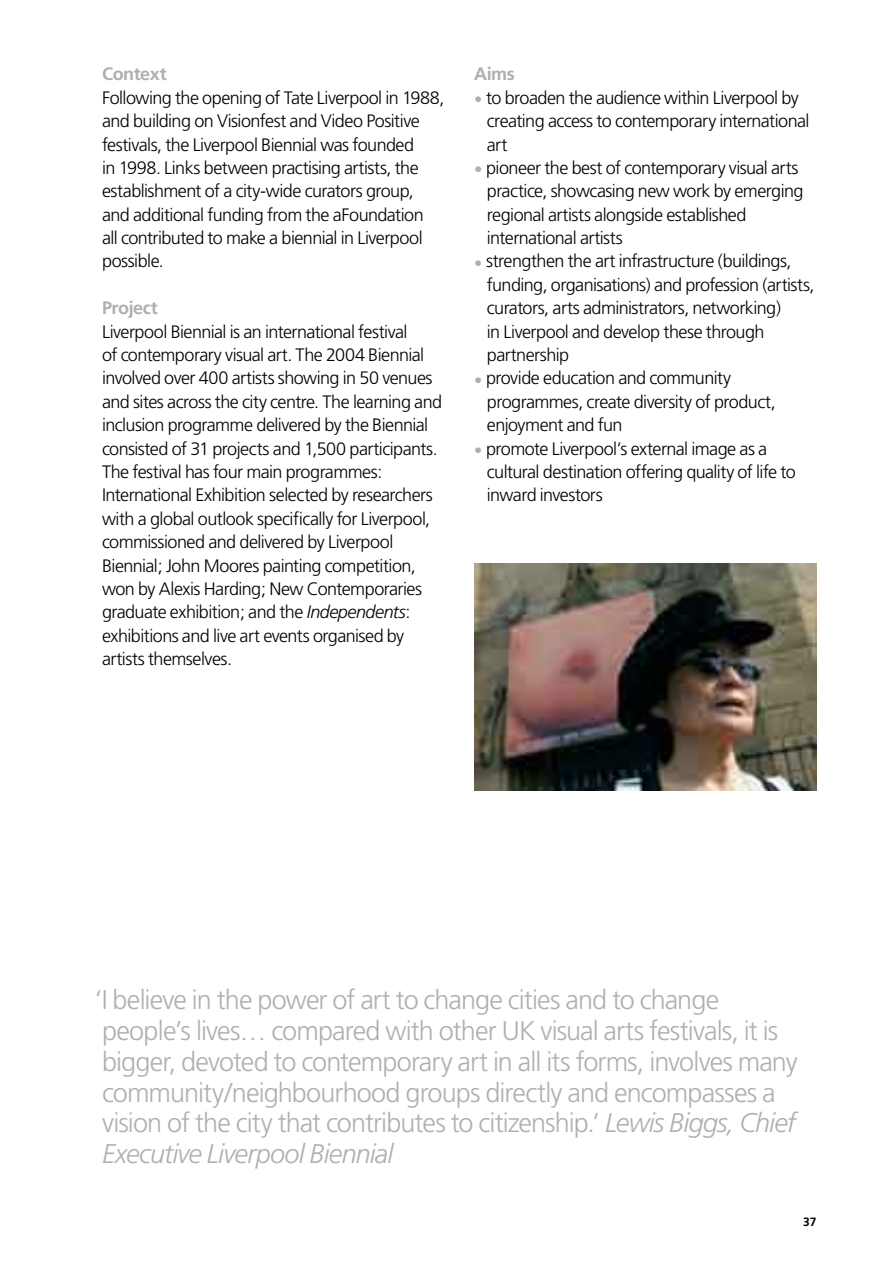
<style>
.page{position:relative;width:893px;height:1263px;background:#fff}
.page>*{position:absolute;margin:0;border:0;box-sizing:border-box;transform-origin:0 0}
.t1{font:300 27px/30.8px "Frutiger";letter-spacing:-.03em;color:#adafb2}
.t2{font:300 18px/23.4px "Frutiger";letter-spacing:-.03em;color:#000}
.t3{font:700 18px "Frutiger";letter-spacing:-.025em;color:#adafb2}
.t4{font:700 12px "Frutiger";color:#000}
.s1{font-style:italic}
</style>
<div class="page">
<img style="left:474px;top:563px;width:342px;height:228px">
<p class="t3" style="left:102px;top:64px;width:66px">Context</p>
<p class="t2" style="left:102px;top:86px;width:344px">Following the opening of Tate Liverpool in 1988, and building on Visionfest and Video Positive festivals, the Liverpool Biennial was founded<br>in 1998. Links between practising artists, the establishment of a city-wide curators group, and additional funding from the aFoundation<br>all contributed to make a biennial in Liverpool possible.</p>
<p class="t3" style="left:102px;top:297px;width:57px">Project</p>
<p class="t2" style="left:102px;top:320px;width:342px">Liverpool Biennial is an international festival<br>of contemporary visual art. The 2004 Biennial involved over 400 artists showing in 50 venues and sites across the city centre. The learning and inclusion programme delivered by the Biennial consisted of 31 projects and 1,500 participants.<br>The festival has four main programmes:<br>International Exhibition selected by researchers with a global outlook specifically for Liverpool, commissioned and delivered by Liverpool Biennial; John Moores painting competition, won by Alexis Harding; New Contemporaries graduate exhibition; and the <span class="s1">Independents</span>: exhibitions and live art events organised by artists themselves.</p>
<p class="t3" style="left:474px;top:64px;width:42px">Aims</p>
<p class="t2" style="left:487px;top:86px;width:324px;text-indent:-13px"><sub>•</sub> to broaden the audience within Liverpool by creating access to contemporary international art</p>
<p class="t2" style="left:487px;top:156px;width:318px;text-indent:-13px"><sub>•</sub> pioneer the best of contemporary visual arts practice, showcasing new work by emerging regional artists alongside established international artists</p>
<p class="t2" style="left:487px;top:250px;width:329px;text-indent:-13px"><sub>•</sub> strengthen the art infrastructure (buildings, funding, organisations) and profession (artists, curators, arts administrators, networking)<br>in Liverpool and develop these through partnership</p>
<p class="t2" style="left:487px;top:367px;width:290px;text-indent:-13px"><sub>•</sub> provide education and community programmes, create diversity of product, enjoyment and fun</p>
<p class="t2" style="left:487px;top:437px;width:310px;text-indent:-13px"><sub>•</sub> promote Liverpool’s external image as a cultural destination offering quality of life to inward investors</p>
<p class="t1" style="left:95px;top:985px;width:704px">‘I believe in the power of art to change cities and to change people’s lives… compared with other UK visual arts festivals, it is bigger, devoted to contemporary art in all its forms, involves many community/neighbourhood groups directly and encompasses a vision of the city that contributes to citizenship.’ <span class="s1">Lewis Biggs, Chief Executive Liverpool Biennial</span></p>
<p class="t4" style="left:803px;top:1215px;width:13px">37</p>
</div>
